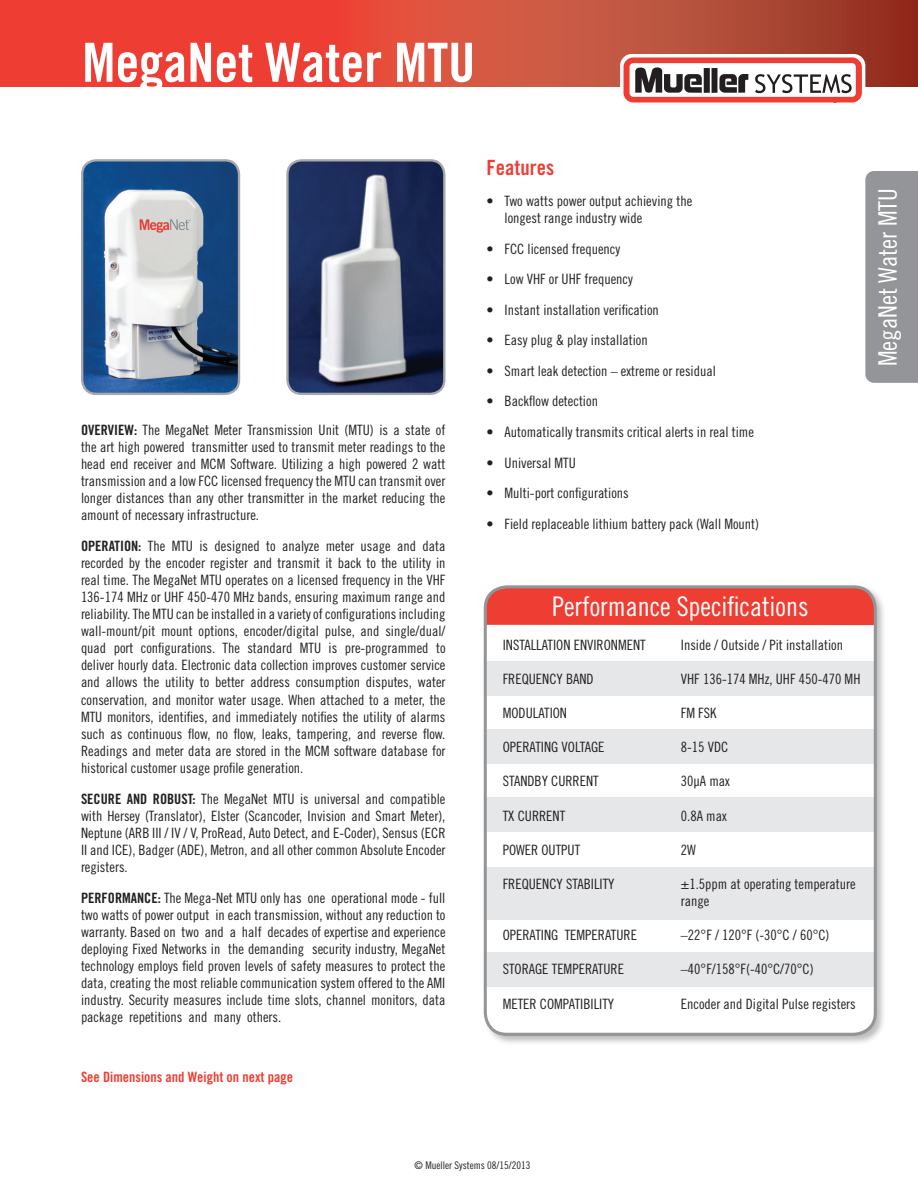
<style>
.page{position:relative;width:918px;height:1188px;background:#fff}
.page>*{position:absolute;margin:0;border:0;box-sizing:border-box;transform-origin:0 0}
.t1{font:54px "Trade Gothic Bold Cond Twenty";color:#fff}
.t2{font:27px "Trade Gothic Cond Eighteen";color:#fff}
.t3{font:25.5px "Trade Gothic Cond Eighteen";color:#fff}
.t4{font:21px "Trade Gothic Bold Cond Twenty";color:#ee3e34}
.t5{font:14.25px/17.1px "Trade Gothic Cond Eighteen";color:#231f20;text-align:justify}
.t6{font:14.25px "Trade Gothic Bold Cond Twenty";color:#ee3e34}
.t7{font:10.5px "Trade Gothic Cond Eighteen";color:#231f20}
.s1{font-family:"Trade Gothic Bold Cond Twenty"}
</style>
<div class="page">
<svg style="left:0;top:0;width:918px;height:87px;background:#d54637"></svg>
<svg style="left:620px;top:54px;width:245px;height:49px"></svg>
<div style="left:865px;top:171px;width:53px;height:212px;background:#939598"></div>
<div style="left:482px;top:584px;width:404px;height:462px;background:#231f20;opacity:.3"></div>
<div style="left:485px;top:587px;width:390px;height:448px;background:#fff;border-radius:22px"></div>
<div style="left:486px;top:661px;width:389px;height:35px;background:#e6e7e9"></div>
<div style="left:486px;top:729px;width:389px;height:35px;background:#e6e7e9"></div>
<div style="left:486px;top:797px;width:389px;height:34px;background:#e6e7e9"></div>
<div style="left:486px;top:952px;width:389px;height:35px;background:#e6e7e9"></div>
<div style="left:486px;top:867px;width:389px;height:52px;background:#e6e7e9"></div>
<div style="left:485px;top:587px;width:390px;height:38px;background:#ee3e34"></div>
<div style="left:484px;top:585px;width:393px;height:451px;border:3px solid #939598;border-radius:22px"></div>
<img style="left:82px;top:160px;width:157px;height:234px">
<div style="left:81px;top:159px;width:159px;height:236px;border:2px solid #a8a9ad;border-radius:14px"></div>
<img style="left:289px;top:160px;width:155px;height:234px">
<div style="left:286px;top:159px;width:159px;height:236px;border:2px solid #a8a9ad;border-radius:14px"></div>
<h1 class="t1" style="left:82px;top:30px;width:388px">MegaNet Water MTU</h1>
<p class="t5" style="left:81px;top:421px;width:366px"><span class="s1">Overview:</span> The MegaNet Meter Transmission Unit (MTU) is a state of the art high powered transmitter used to transmit meter readings to the head end receiver and MCM Software. Utilizing a high powered 2 watt transmission and a low FCC licensed frequency the MTU can transmit over longer distances than any other transmitter in the market reducing the amount of necessary infrastructure.</p>
<p class="t5" style="left:81px;top:537px;width:366px"><span class="s1">OPERATION:</span> The MTU is designed to analyze meter usage and data recorded by the encoder register and transmit it back to the utility in real time. The MegaNet MTU operates on a licensed frequency in the VHF 136-174 MHz or UHF 450-470 MHz bands, ensuring maximum range and reliability. The MTU can be installed in a variety of configurations including wall-mount/pit mount options, encoder/digital pulse, and single/dual/ quad port configurations. The standard MTU is pre-programmed to deliver hourly data. Electronic data collection improves customer service and allows the utility to better address consumption disputes, water conservation, and monitor water usage. When attached to a meter, the MTU monitors, identifies, and immediately notifies the utility of alarms such as continuous flow, no flow, leaks, tampering, and reverse flow.<br>Readings and meter data are stored in the MCM software database for historical customer usage profile generation.</p>
<p class="t5" style="left:81px;top:790px;width:366px"><span class="s1">Secure and robust:</span> The MegaNet MTU is universal and compatible with Hersey (Translator), Elster (Scancoder, Invision and Smart Meter), Neptune (ARB III / IV / V, ProRead, Auto Detect, and E-Coder), Sensus (ECR II and ICE), Badger (ADE), Metron, and all other common Absolute Encoder registers.</p>
<p class="t5" style="left:81px;top:889px;width:366px"><span class="s1">PERFORMANCE:</span> The Mega-Net MTU only has one operational mode - full two watts of power output in each transmission, without any reduction to warranty. Based on two and a half decades of expertise and experience deploying Fixed Networks in the demanding security industry, MegaNet technology employs field proven levels of safety measures to protect the data, creating the most reliable communication system offered to the AMI industry. Security measures include time slots, channel monitors, data package repetitions and many others.</p>
<p class="t6" style="left:81px;top:1069px;width:214px">See Dimensions and Weight on next page</p>
<h3 class="t4" style="left:487px;top:155px;width:69px">Features</h3>
<p class="t5" style="left:505px;top:192px;width:189px;text-indent:-18px">• Two watts power output achieving the longest range industry wide</p>
<p class="t5" style="left:487px;top:240px;width:135px">• FCC licensed frequency</p>
<p class="t5" style="left:487px;top:270px;width:148px">• Low VHF or UHF frequency</p>
<p class="t5" style="left:487px;top:301px;width:174px">• Instant installation verification</p>
<p class="t5" style="left:487px;top:332px;width:163px">• Easy plug &amp; play installation</p>
<p class="t5" style="left:487px;top:362px;width:231px">• Smart leak detection – extreme or residual</p>
<p class="t5" style="left:487px;top:393px;width:113px">• Backflow detection</p>
<p class="t5" style="left:487px;top:423px;width:269px">• Automatically transmits critical alerts in real time</p>
<p class="t5" style="left:487px;top:454px;width:91px">• Universal MTU</p>
<p class="t5" style="left:487px;top:484px;width:144px">• Multi-port configurations</p>
<p class="t5" style="left:487px;top:515px;width:274px">• Field replaceable lithium battery pack (Wall Mount)</p>
<h3 class="t3" style="left:873px;top:366px;width:180px;rotate:-90deg">MegaNet Water MTU</h3>
<h2 class="t2" style="left:552px;top:590px;width:258px">Performance Specifications</h2>
<p class="t5" style="left:503px;top:636px;width:17px">Installati</p>
<p class="t5" style="left:556px;top:636px;width:89px">on Envi ronment</p>
<p class="t5" style="left:503px;top:670px;width:34px">Frequenc</p>
<p class="t5" style="left:557px;top:670px;width:25px">y Band</p>
<p class="t5" style="left:503px;top:704px;width:29px">Modulati</p>
<p class="t5" style="left:553px;top:704px;width:16px">on</p>
<p class="t5" style="left:503px;top:738px;width:102px">Operating Voltage</p>
<p class="t5" style="left:503px;top:773px;width:14px">Standb</p>
<p class="t5" style="left:542px;top:773px;width:25px">y Current</p>
<p class="t5" style="left:503px;top:807px;width:30px">TX Current</p>
<p class="t5" style="left:503px;top:841px;width:72px">Powe r Output</p>
<p class="t5" style="left:503px;top:875px;width:76px">Frequency Stabilit</p>
<p class="t5" style="left:608px;top:875px;width:8px">y</p>
<p class="t5" style="left:503px;top:926px;width:134px">Operating Temperature</p>
<p class="t5" style="left:503px;top:961px;width:121px">Storage Temperatu re</p>
<p class="t5" style="left:503px;top:995px;width:73px">Meter Compatibilit</p>
<p class="t5" style="left:608px;top:995px;width:8px">y</p>
<p class="t5" style="left:681px;top:636px;width:164px">Inside / Outside / Pit installation</p>
<p class="t5" style="left:681px;top:670px;width:181px">VHF 136-174 MHz, UHF 450-470 MH</p>
<p class="t5" style="left:681px;top:704px;width:37px">FM FSK</p>
<p class="t5" style="left:681px;top:738px;width:49px">8-15 VDC</p>
<p class="t5" style="left:681px;top:773px;width:51px">30µA max</p>
<p class="t5" style="left:681px;top:807px;width:47px">0.8A max</p>
<p class="t5" style="left:681px;top:841px;width:17px">2W</p>
<p class="t5" style="left:681px;top:875px;width:176px">±1.5ppm at operating temperature range</p>
<p class="t5" style="left:681px;top:926px;width:150px">–22°F / 120°F (-30°C / 60°C)</p>
<p class="t5" style="left:681px;top:961px;width:134px">–40°F/158°F(-40°C/70°C)</p>
<p class="t5" style="left:681px;top:995px;width:176px">Encoder and Digital Pulse registers</p>
<p class="t7" style="left:415px;top:1159px;width:117px">© Mueller Systems 08/15/2013</p>
</div>
